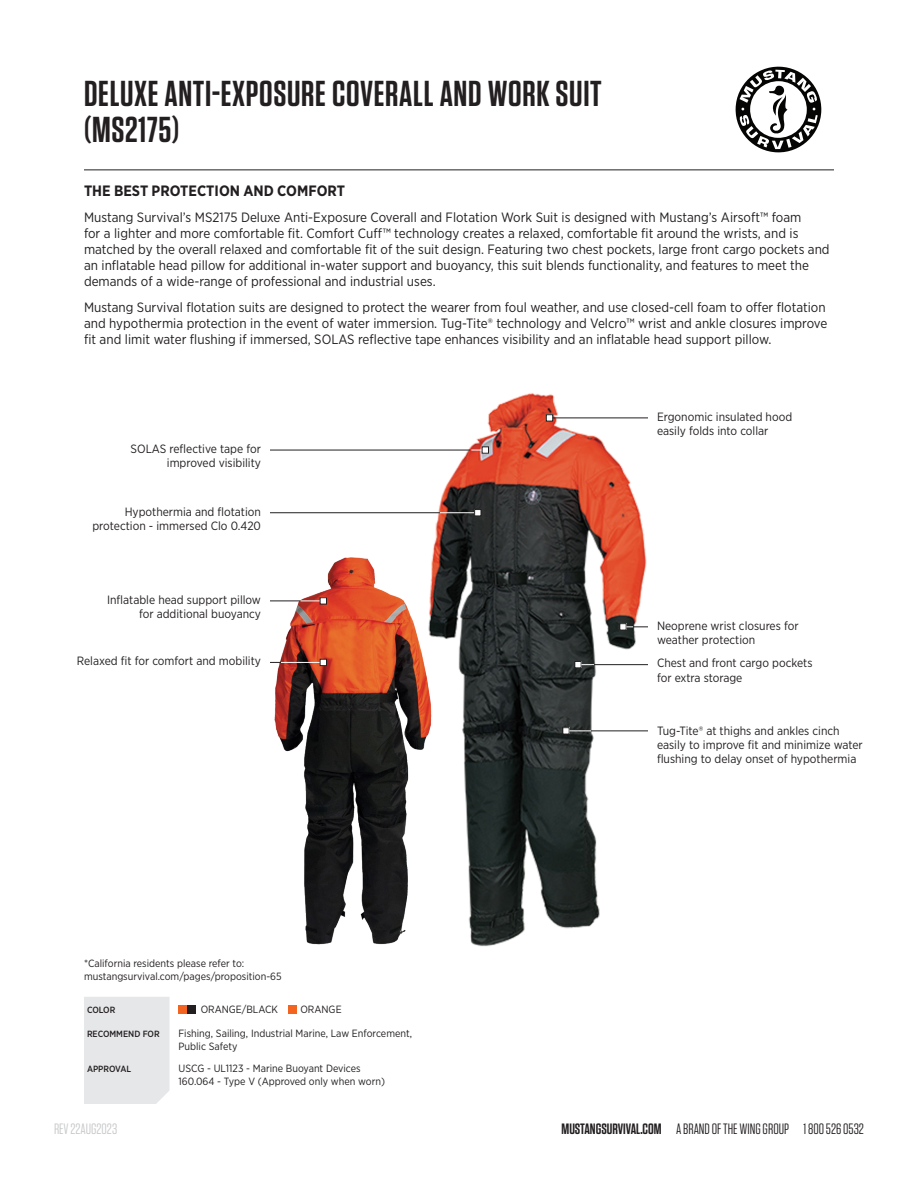
<style>
.page{position:relative;width:918px;height:1188px;background:#fff}
.page>*{position:absolute;margin:0;border:0;box-sizing:border-box;transform-origin:0 0}
.t1{font:600 36px "Tungsten";letter-spacing:.02em;color:#231f20}
.t2{font:15px "Tungsten";color:#231f20}
.Sub_Header{font:700 15px "Gotham Narrow";color:#231f20}
.t3{font:15px "Tungsten";color:#c7c8ca}
.Body_Copy{font:13.5px/16.2px "Gotham Narrow";color:#231f20}
.Callout_Text{font:12px/14.2px "Gotham Narrow";color:#231f20}
.Body_Copy-2{font:10.5px/12.6px "Gotham Narrow";color:#231f20}
.Callout_Text-2{font:10.5px/13px "Gotham Narrow";color:#231f20}
.Body_Copy-3{font:500 9px "Gotham Narrow";color:#231f20}
.s1{font-weight:600}
</style>
<div class="page">
<img style="left:271px;top:557px;width:141px;height:388px">
<img style="left:412px;top:393px;width:236px;height:554px">
<div style="left:84px;top:997px;width:86px;height:107px;background:#e6e7e9"></div>
<div style="left:178px;top:1005px;width:10px;height:9px;background:#f36421"></div>
<div style="left:188px;top:1005px;width:8px;height:9px;background:#231f20"></div>
<div style="left:288px;top:1005px;width:9px;height:9px;background:#f36421"></div>
<hr style="left:270px;top:601px;width:31px;height:1px;background:#231f20">
<svg style="left:301px;top:598px;width:24px;height:6px"></svg>
<div style="left:320px;top:598px;width:7px;height:6px;border:1px solid #231f20"></div>
<hr style="left:281px;top:662px;width:39px;height:1px;background:#fff">
<div style="left:320px;top:659px;width:6px;height:7px;background:#fff"></div>
<div style="left:320px;top:659px;width:7px;height:7px;border:1px solid #231f20"></div>
<hr style="left:270px;top:450px;width:200px;height:1px;background:#231f20">
<svg style="left:471px;top:447px;width:16px;height:6px"></svg>
<div style="left:482px;top:447px;width:7px;height:6px;border:1px solid #231f20"></div>
<hr style="left:270px;top:512px;width:170px;height:1px;background:#231f20">
<hr style="left:440px;top:512px;width:35px;height:1px;background:#fff">
<div style="left:474px;top:509px;width:7px;height:7px;border:1px solid #231f20"></div>
<div style="left:620px;top:623px;width:6px;height:7px;border:1px solid #231f20"></div>
<svg style="left:620px;top:624px;width:28px;height:6px"></svg>
<div style="left:575px;top:661px;width:6px;height:7px;background:#fff"></div>
<div style="left:575px;top:661px;width:6px;height:7px;border:1px solid #231f20"></div>
<hr style="left:594px;top:664px;width:54px;height:1px;background:#231f20">
<svg style="left:581px;top:664px;width:13px;height:1px"></svg>
<div style="left:546px;top:415px;width:7px;height:6px;background:#fff"></div>
<div style="left:546px;top:415px;width:7px;height:6px;border:1px solid #231f20"></div>
<hr style="left:553px;top:418px;width:95px;height:1px;background:#231f20">
<hr style="left:591px;top:731px;width:57px;height:1px;background:#231f20">
<svg style="left:563px;top:728px;width:28px;height:6px"></svg>
<svg style="left:735px;top:66px;width:87px;height:87px"></svg>
<hr style="left:84px;top:170px;width:750px;height:1px;background:#231f20">
<p class="t1" style="left:84px;top:74px;width:519px">DELUXE ANTI-EXPOSURE COVERALL AND WORK SUIT</p>
<p class="t1" style="left:84px;top:110px;width:97px">(MS2175)</p>
<p class="Sub_Header" style="left:84px;top:182px;width:263px">THE BEST PROTECTION AND COMFORT</p>
<p class="Body_Copy" style="left:84px;top:209px;width:747px">Mustang Survival’s MS2175 Deluxe Anti-Exposure Coverall and Flotation Work Suit is designed with Mustang’s Airsoft™ foam<br>for a lighter and more comfortable fit. Comfort Cuff™ technology creates a relaxed, comfortable fit around the wrists, and is matched by the overall relaxed and comfortable fit of the suit design. Featuring two chest pockets, large front cargo pockets and an inflatable head pillow for additional in-water support and buoyancy, this suit blends functionality, and features to meet the demands of a wide-range of professional and industrial uses.</p>
<p class="Body_Copy" style="left:84px;top:299px;width:745px;text-align:justify">Mustang Survival flotation suits are designed to protect the wearer from foul weather, and use closed-cell foam to offer flotation and hypothermia protection in the event of water immersion. Tug-Tite® technology and Velcro™ wrist and ankle closures improve fit and limit water flushing if immersed, SOLAS reflective tape enhances visibility and an inflatable head support pillow.</p>
<p class="Callout_Text" style="left:131px;top:441px;width:132px;text-align:right">SOLAS reflective tape for improved visibility</p>
<p class="Callout_Text" style="left:92px;top:504px;width:170px;text-align:right">Hypothermia and flotation protection - immersed Clo 0.420</p>
<p class="Callout_Text" style="left:107px;top:592px;width:155px;text-align:right">Inflatable head support pillow for additional buoyancy</p>
<p class="Callout_Text" style="left:77px;top:654px;width:186px">Relaxed fit for comfort and mobility</p>
<p class="Callout_Text-2" style="left:84px;top:957px;width:199px">*California residents please refer to: mustangsurvival.com/pages/proposition-65</p>
<p class="Body_Copy-3" style="left:87px;top:1004px;width:30px">COLOR</p>
<p class="Body_Copy-2" style="left:201px;top:1003px;width:79px">ORANGE/BLACK</p>
<p class="Body_Copy-2" style="left:300px;top:1003px;width:43px">ORANGE</p>
<p class="Body_Copy-3" style="left:87px;top:1028px;width:74px">RECOMMEND FOR</p>
<p class="Body_Copy-3" style="left:87px;top:1063px;width:46px">APPROVAL</p>
<p class="Body_Copy-2" style="left:178px;top:1027px;width:235px">Fishing, Sailing, Industrial Marine, Law Enforcement,<br>Public Safety</p>
<p class="Body_Copy-2" style="left:178px;top:1062px;width:208px">USCG - UL1123 - Marine Buoyant Devices<br>160.064 - Type V (Approved only when worn)</p>
<p class="Callout_Text" style="left:657px;top:409px;width:137px">Ergonomic insulated hood easily folds into collar</p>
<p class="Callout_Text" style="left:657px;top:618px;width:143px">Neoprene wrist closures for weather protection</p>
<p class="Callout_Text" style="left:657px;top:656px;width:157px">Chest and front cargo pockets for extra storage</p>
<p class="Callout_Text" style="left:657px;top:723px;width:207px">Tug-Tite® at thighs and ankles cinch easily to improve fit and minimize water flushing to delay onset of hypothermia</p>
<p class="t3" style="left:54px;top:1121px;width:65px">REV 22Aug2023</p>
<p class="t2" style="left:562px;top:1121px;width:304px"><span class="s1">MUSTANGSURVIVAL.COM</span> A BRAND OF THE WING GROUP 1 800 526 0532</p>
</div>
